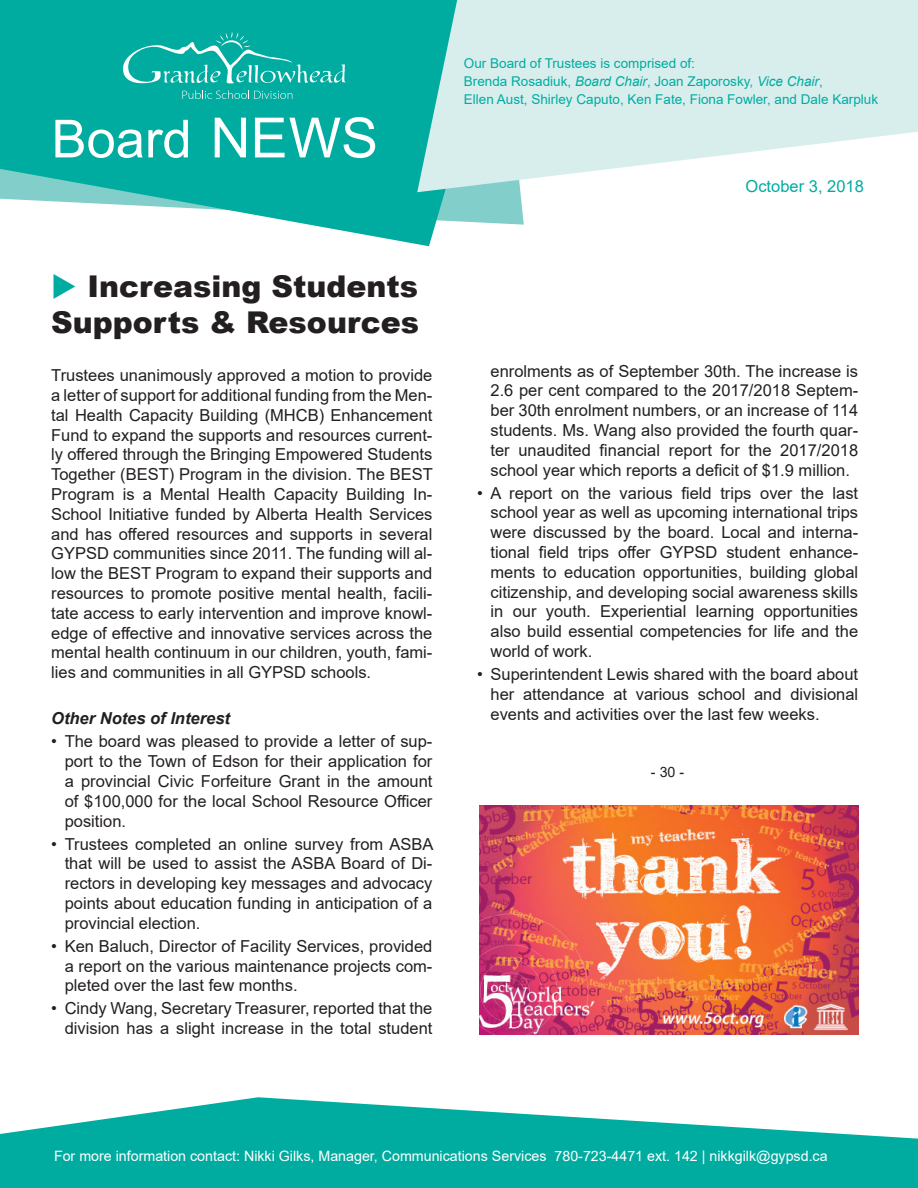
<style>
.page{position:relative;width:918px;height:1188px;background:#fff}
.page>*{position:absolute;margin:0;border:0;box-sizing:border-box;transform-origin:0 0}
.t1{font:52.5px "Arial";color:#fff}
.Headings_1{font:900 30px/36px "Arial";color:#231f20}
.Bulleted_List{font:16.5px/19.8px "Arial";color:#231f20;text-align:justify}
.Bulleted_List-2{font:italic 700 16.5px "Arial";color:#231f20}
.t2{font:16.5px "Arial";color:#00aca0}
.t3{font:14.25px "Arial";color:#fff}
.Body_Copy{font:14.25px "Arial";color:#231f20}
.t4{font:13.5px/18px "Arial";color:#00aca0}
.s1{font-size:55.5px}
.s2{font-style:italic}
.s3{color:#00aca0}
</style>
<div class="page">
<svg style="left:0;top:0;width:501px;height:246px;fill:#00aca0"></svg>
<svg style="left:417px;top:0;width:501px;height:192px;fill:#d8eeed"></svg>
<svg style="left:182px;top:90px;width:110px;height:9px"></svg>
<svg style="left:123px;top:32px;width:223px;height:51px"></svg>
<svg style="left:0;top:1097px;width:918px;height:91px;fill:#00aca0"></svg>
<img style="left:480px;top:806px;width:378px;height:229px">
<h1 class="t1" style="left:52px;top:103px;width:328px">Board <span class="s1">NEWS</span></h1>
<p class="t4" style="left:464px;top:55px;width:416px">Our Board of Trustees is comprised of:<br>Brenda Rosadiuk, <span class="s2">Board Chair</span>, Joan Zaporosky, <span class="s2">Vice Chair</span>,<br>Ellen Aust, Shirley Caputo, Ken Fate, Fiona Fowler, and Dale Karpluk</p>
<p class="t2" style="left:746px;top:175px;width:120px">October 3, 2018</p>
<p class="Headings_1" style="left:51px;top:268px;width:369px"><span class="s3">◆</span> Increasing Students<br>Supports &amp; Resources</p>
<p class="Bulleted_List" style="left:51px;top:365px;width:383px">Trustees unanimously approved a motion to provide a letter of support for additional funding from the Men&shy;tal Health Capacity Building (MHCB) Enhancement Fund to expand the supports and resources current&shy;ly offered through the Bringing Empowered Students Together (BEST) Program in the division. The BEST Program is a Mental Health Capacity Building In-School Initiative funded by Alberta Health Services and has offered resources and supports in several GYPSD communities since 2011. The funding will al&shy;low the BEST Program to expand their supports and resources to promote positive mental health, facili&shy;tate access to early intervention and improve knowl&shy;edge of effective and innovative services across the mental health continuum in our children, youth, fami&shy;lies and communities in all GYPSD schools.</p>
<p class="Bulleted_List-2" style="left:51px;top:708px;width:180px">Other Notes of Interest</p>
<p class="Bulleted_List" style="left:65px;top:732px;width:369px;text-indent:-14px">• The board was pleased to provide a letter of sup&shy;port to the Town of Edson for their application for a provincial Civic Forfeiture Grant in the amount of $100,000 for the local School Resource Officer position.</p>
<p class="Bulleted_List" style="left:65px;top:834px;width:370px;text-indent:-14px">• Trustees completed an online survey from ASBA that will be used to assist the ASBA Board of Di&shy;rectors in developing key messages and advocacy points about education funding in anticipation of a provincial election.</p>
<p class="Bulleted_List" style="left:65px;top:936px;width:369px;text-indent:-14px">• Ken Baluch, Director of Facility Services, provided a report on the various maintenance projects com&shy;pleted over the last few months.</p>
<p class="Bulleted_List" style="left:51px;top:999px;width:383px;text-align:right">• Cindy Wang, Secretary Treasurer, reported that the division has a slight increase in the total student</p>
<p class="Bulleted_List" style="left:490px;top:361px;width:369px">enrolments as of September 30th. The increase is 2.6 per cent compared to the 2017/2018 Septem&shy;ber 30th enrolment numbers, or an increase of 114 students. Ms. Wang also provided the fourth quar&shy;ter unaudited financial report for the 2017/2018 school year which reports a deficit of $1.9 million.</p>
<p class="Bulleted_List" style="left:490px;top:483px;width:369px;text-indent:-14px">• A report on the various field trips over the last school year as well as upcoming international trips were discussed by the board. Local and interna&shy;tional field trips offer GYPSD student enhance&shy;ments to education opportunities, building global citizenship, and developing social awareness skills in our youth. Experiential learning opportunities also build essential competencies for life and the world of work.</p>
<p class="Bulleted_List" style="left:490px;top:664px;width:369px;text-indent:-14px">• Superintendent Lewis shared with the board about her attendance at various school and divisional events and activities over the last few weeks.</p>
<p class="Body_Copy" style="left:651px;top:762px;width:35px">- 30 -</p>
<p class="t3" style="left:54px;top:1146px;width:775px">For more information contact: Nikki Gilks, Manager, Communications Services 780-723-4471 ext. 142 | nikkgilk@gypsd.ca</p>
</div>
